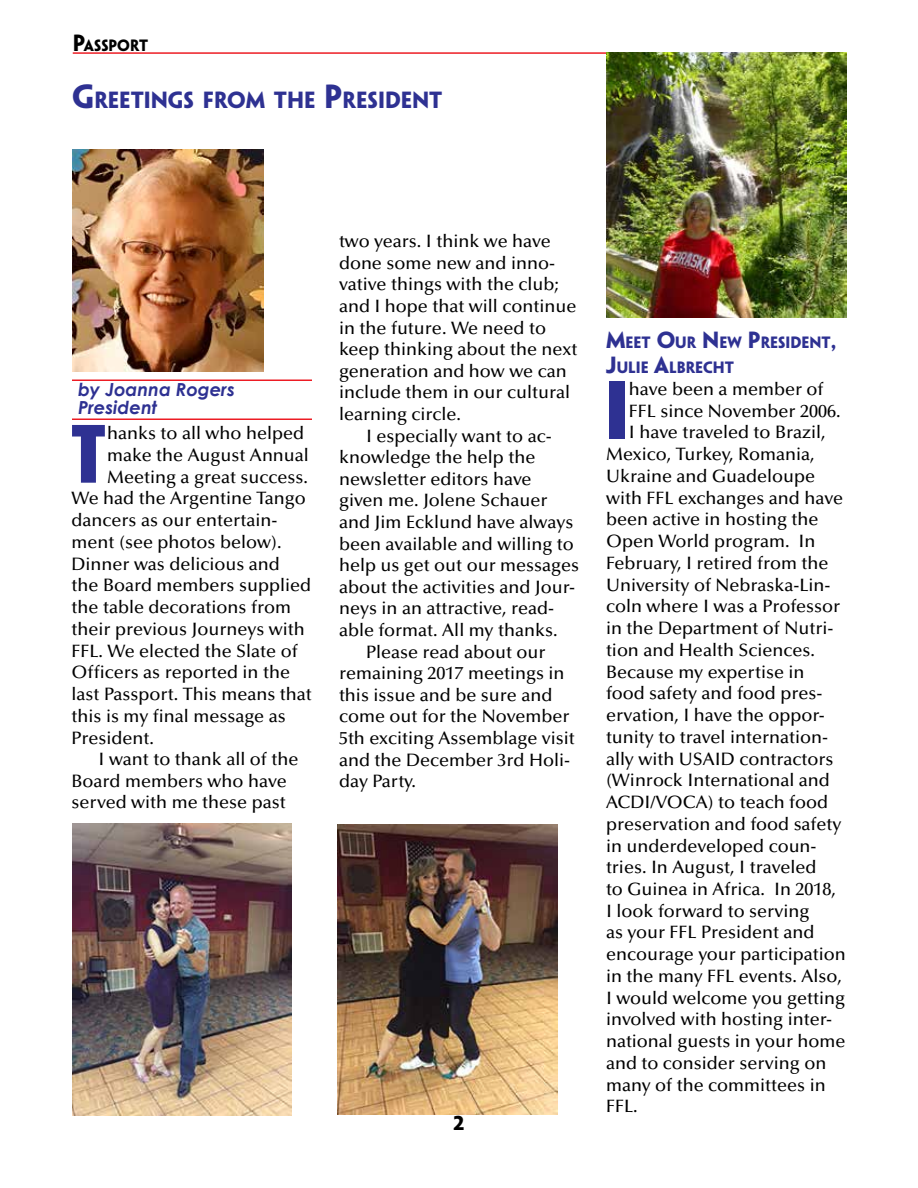
<style>
.page{position:relative;width:918px;height:1188px;background:#fff}
.page>*{position:absolute;margin:0;border:0;box-sizing:border-box;transform-origin:0 0}
.t1{font:73.05px "Impact";color:#2e3192}
.t2{font:700 21px "Penumbra Sans Std";color:#2e3192}
.t3{font:500 18px/21.6px "Optima LT Std";color:#000}
.t4{font:italic 700 18px/18px "Century Gothic";color:#2e3192}
.t5{font:700 18px "Penumbra Sans Std";color:#000}
.t6{font:700 14.7px/25.2px "Penumbra Sans Std";color:#2e3192}
.t7{font:700 14.7px "Penumbra Sans Std";letter-spacing:-.005em;color:#000}
.s1{font-size:21px}
.s2{font-size:30px}
</style>
<div class="page">
<hr style="left:73px;top:52px;width:774px;height:2px;background:#ed1c24">
<hr style="left:72px;top:380px;width:240px;height:1px;background:#ed1c24">
<hr style="left:72px;top:418px;width:240px;height:2px;background:#ed1c24">
<img style="left:72px;top:149px;width:192px;height:222px">
<img style="left:72px;top:823px;width:220px;height:293px">
<img style="left:337px;top:825px;width:221px;height:289px">
<img style="left:606px;top:53px;width:240px;height:264px">
<p class="t7" style="left:73px;top:36px;width:77px"><span class="s1">P</span>ASSPORT</p>
<p class="t2" style="left:72px;top:86px;width:372px"><span class="s2">G</span>REETINGS FROM THE <span class="s2">P</span>RESIDENT</p>
<p class="t4" style="left:78px;top:380px;width:158px">by Joanna Rogers<br>President</p>
<h1 class="t1" style="left:72px;top:397px;width:35px">T</h1>
<p class="t3" style="left:107px;top:423px;width:199px">hanks to all who helped</p>
<p class="t3" style="left:107px;top:445px;width:203px">make the August Annual</p>
<p class="t3" style="left:107px;top:466px;width:203px">Meeting a great success.</p>
<p class="t3" style="left:72px;top:488px;width:236px">We had the Argentine Tango</p>
<p class="t3" style="left:72px;top:510px;width:207px">dancers as our entertain-</p>
<p class="t3" style="left:72px;top:532px;width:211px">ment (see photos below).</p>
<p class="t3" style="left:72px;top:553px;width:210px">Dinner was delicious and</p>
<p class="t3" style="left:72px;top:575px;width:241px">the Board members supplied</p>
<p class="t3" style="left:72px;top:597px;width:221px">the table decorations from</p>
<p class="t3" style="left:72px;top:619px;width:235px">their previous Journeys with</p>
<p class="t3" style="left:72px;top:640px;width:228px">FFL. We elected the Slate of</p>
<p class="t3" style="left:72px;top:662px;width:220px">Officers as reported in the</p>
<p class="t3" style="left:72px;top:684px;width:242px">last Passport. This means that</p>
<p class="t3" style="left:72px;top:705px;width:216px">this is my final message as</p>
<p class="t3" style="left:72px;top:727px;width:84px">President.</p>
<p class="t3" style="left:99px;top:749px;width:201px">I want to thank all of the</p>
<p class="t3" style="left:72px;top:770px;width:217px">Board members who have</p>
<p class="t3" style="left:72px;top:792px;width:216px">served with me these past</p>
<p class="t3" style="left:339px;top:231px;width:240px">two years. I think we have done some new and inno&shy;vative things with the club; and I hope that will continue in the future. We need to keep thinking about the next generation and how we can include them in our cultural learning circle.</p>
<p class="t3" style="left:366px;top:425px;width:187px">I especially want to ac-</p>
<p class="t3" style="left:339px;top:447px;width:198px">knowledge the help the</p>
<p class="t3" style="left:339px;top:468px;width:194px">newsletter editors have</p>
<p class="t3" style="left:339px;top:490px;width:210px">given me. Jolene Schauer</p>
<p class="t3" style="left:339px;top:512px;width:236px">and Jim Ecklund have always</p>
<p class="t3" style="left:339px;top:533px;width:236px">been available and willing to</p>
<p class="t3" style="left:339px;top:555px;width:242px">help us get out our messages</p>
<p class="t3" style="left:339px;top:576px;width:238px">about the activities and Jour-</p>
<p class="t3" style="left:339px;top:598px;width:217px">neys in an attractive, read-</p>
<p class="t3" style="left:339px;top:620px;width:220px">able format. All my thanks.</p>
<p class="t3" style="left:366px;top:641px;width:181px">Please read about our</p>
<p class="t3" style="left:339px;top:663px;width:227px">remaining 2017 meetings in</p>
<p class="t3" style="left:339px;top:684px;width:215px">this issue and be sure and</p>
<p class="t3" style="left:339px;top:706px;width:232px">come out for the November</p>
<p class="t3" style="left:339px;top:728px;width:237px">5th exciting Assemblage visit</p>
<p class="t3" style="left:339px;top:749px;width:233px">and the December 3rd Holi-</p>
<p class="t3" style="left:339px;top:771px;width:79px">day Party.</p>
<p class="t5" style="left:454px;top:1112px;width:12px">2</p>
<p class="t6" style="left:606px;top:330px;width:232px"><span class="s1">M</span>EET <span class="s1">O</span>UR <span class="s1">N</span>EW <span class="s1">P</span>RESIDENT<span class="s1">,<br>J</span>ULIE <span class="s1">A</span>LBRECHT</p>
<h1 class="t1" style="left:606px;top:353px;width:23px">I</h1>
<p class="t3" style="left:629px;top:379px;width:196px">have been a member of</p>
<p class="t3" style="left:629px;top:400px;width:213px">FFL since November 2006.</p>
<p class="t3" style="left:629px;top:422px;width:198px">I have traveled to Brazil,</p>
<p class="t3" style="left:606px;top:444px;width:210px">Mexico, Turkey, Romania,</p>
<p class="t3" style="left:606px;top:465px;width:211px">Ukraine and Guadeloupe</p>
<p class="t3" style="left:606px;top:487px;width:239px">with FFL exchanges and have</p>
<p class="t3" style="left:606px;top:509px;width:214px">been active in hosting the</p>
<p class="t3" style="left:606px;top:531px;width:211px">Open World program. In</p>
<p class="t3" style="left:606px;top:552px;width:224px">February, I retired from the</p>
<p class="t3" style="left:606px;top:574px;width:226px">University of Nebraska-Lin-</p>
<p class="t3" style="left:606px;top:596px;width:236px">coln where I was a Professor</p>
<p class="t3" style="left:606px;top:618px;width:229px">in the Department of Nutri-</p>
<p class="t3" style="left:606px;top:639px;width:211px">tion and Health Sciences.</p>
<p class="t3" style="left:606px;top:661px;width:200px">Because my expertise in</p>
<p class="t3" style="left:606px;top:683px;width:218px">food safety and food pres-</p>
<p class="t3" style="left:606px;top:705px;width:220px">ervation, I have the oppor-</p>
<p class="t3" style="left:606px;top:726px;width:224px">tunity to travel internation-</p>
<p class="t3" style="left:606px;top:748px;width:229px">ally with USAID contractors</p>
<p class="t3" style="left:606px;top:770px;width:225px">(Winrock International and</p>
<p class="t3" style="left:606px;top:792px;width:224px">ACDI/VOCA) to teach food</p>
<p class="t3" style="left:606px;top:813px;width:237px">preservation and food safety</p>
<p class="t3" style="left:606px;top:835px;width:212px">in underdeveloped coun-</p>
<p class="t3" style="left:606px;top:857px;width:212px">tries. In August, I traveled</p>
<p class="t3" style="left:606px;top:879px;width:232px">to Guinea in Africa. In 2018,</p>
<p class="t3" style="left:606px;top:900px;width:205px">I look forward to serving</p>
<p class="t3" style="left:606px;top:922px;width:210px">as your FFL President and</p>
<p class="t3" style="left:606px;top:944px;width:241px">encourage your participation</p>
<p class="t3" style="left:606px;top:966px;width:237px">in the many FFL events. Also,</p>
<p class="t3" style="left:606px;top:987px;width:241px">I would welcome you getting</p>
<p class="t3" style="left:606px;top:1009px;width:228px">involved with hosting inter-</p>
<p class="t3" style="left:606px;top:1031px;width:241px">national guests in your home</p>
<p class="t3" style="left:606px;top:1053px;width:222px">and to consider serving on</p>
<p class="t3" style="left:606px;top:1074px;width:221px">many of the committees in</p>
<p class="t3" style="left:606px;top:1096px;width:33px">FFL.</p>
</div>
